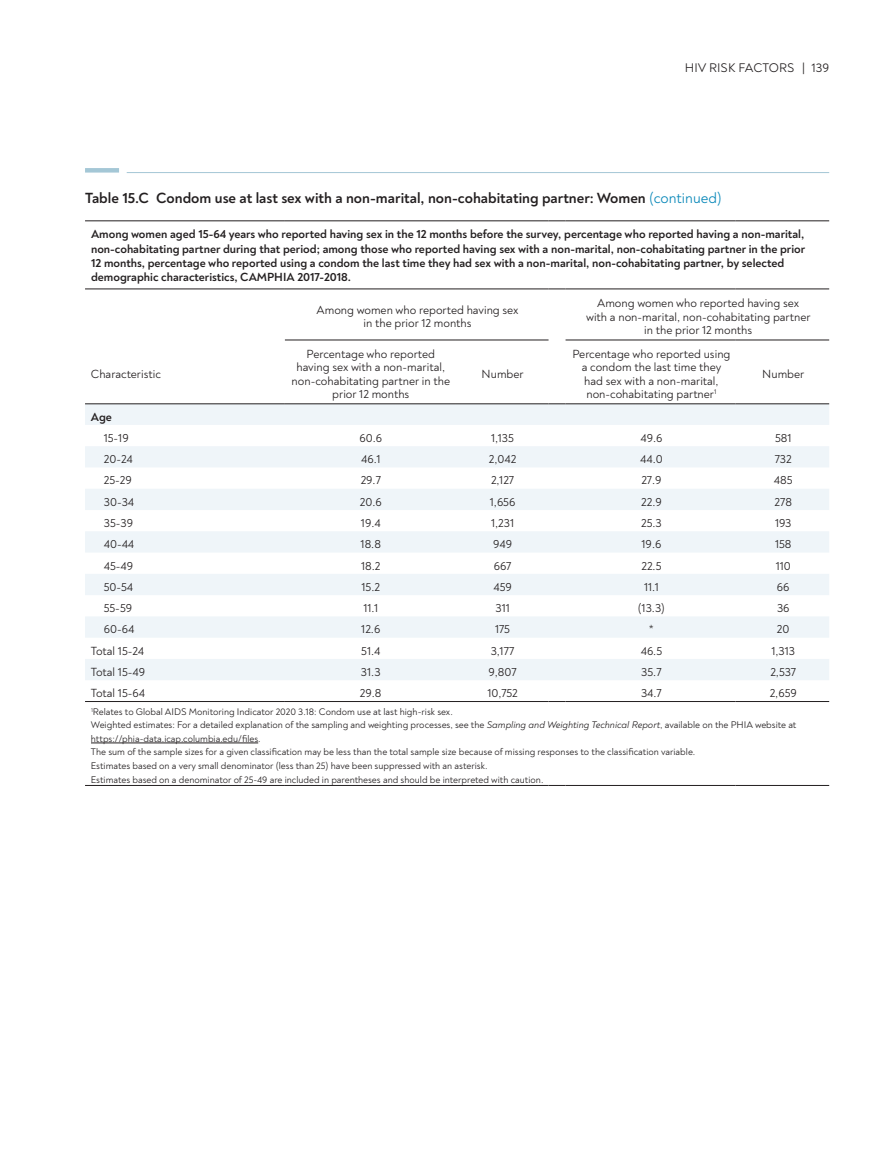
<style>
.page{position:relative;width:893px;height:1149px;background:#fff}
.page>*{position:absolute;margin:0;border:0;box-sizing:border-box;transform-origin:0 0}
.t1{font:700 15px "Noah";color:#231f20}
.t2{font:12.75px "Noah";letter-spacing:.005em;color:#231f20}
.t3{font:12px/13.5px "Noah";color:#231f20;text-align:center}
.t4{font:700 12px/14.4px "Noah";color:#231f20}
.t5{font:9.75px/13.5px "Noah";color:#231f20}
.s1{font-weight:400;color:#0a88b9}
.s2{font-style:italic}
</style>
<div class="page">
<hr style="left:85px;top:168px;width:34px;height:4px;background:#a4c7d6">
<hr style="left:127px;top:172px;width:702px;height:1px;background:#a4c7d6">
<svg style="left:85px;top:404px;width:744px;height:276px;fill:#eff5f9"></svg>
<hr style="left:85px;top:784px;width:200px;height:1px;background:#231f20">
<hr style="left:285px;top:784px;width:170px;height:1px;background:#231f20">
<hr style="left:455px;top:784px;width:94px;height:1px;background:#231f20">
<hr style="left:566px;top:784px;width:170px;height:1px;background:#231f20">
<hr style="left:736px;top:784px;width:93px;height:1px;background:#231f20">
<hr style="left:85px;top:220px;width:200px;height:1px;background:#231f20">
<hr style="left:285px;top:220px;width:170px;height:1px;background:#231f20">
<hr style="left:455px;top:220px;width:94px;height:1px;background:#231f20">
<svg style="left:549px;top:220px;width:17px;height:1px"></svg>
<hr style="left:566px;top:220px;width:170px;height:1px;background:#231f20">
<hr style="left:736px;top:220px;width:93px;height:1px;background:#231f20">
<hr style="left:85px;top:288px;width:200px;height:1px;background:#231f20">
<hr style="left:285px;top:288px;width:170px;height:1px;background:#231f20">
<hr style="left:455px;top:288px;width:94px;height:1px;background:#231f20">
<svg style="left:549px;top:288px;width:17px;height:1px"></svg>
<hr style="left:566px;top:288px;width:170px;height:1px;background:#231f20">
<hr style="left:736px;top:288px;width:93px;height:1px;background:#231f20">
<hr style="left:285px;top:339px;width:170px;height:1px;background:#231f20">
<hr style="left:455px;top:339px;width:94px;height:1px;background:#231f20">
<hr style="left:566px;top:339px;width:170px;height:1px;background:#231f20">
<hr style="left:736px;top:339px;width:93px;height:1px;background:#231f20">
<hr style="left:85px;top:403px;width:200px;height:1px;background:#231f20">
<hr style="left:285px;top:403px;width:170px;height:1px;background:#231f20">
<hr style="left:455px;top:403px;width:94px;height:1px;background:#231f20">
<svg style="left:549px;top:403px;width:17px;height:1px"></svg>
<hr style="left:566px;top:403px;width:170px;height:1px;background:#231f20">
<hr style="left:736px;top:403px;width:93px;height:1px;background:#231f20">
<hr style="left:85px;top:701px;width:200px;height:1px;background:#231f20">
<hr style="left:285px;top:701px;width:170px;height:1px;background:#231f20">
<hr style="left:455px;top:701px;width:94px;height:1px;background:#231f20">
<svg style="left:549px;top:701px;width:17px;height:1px"></svg>
<hr style="left:566px;top:701px;width:170px;height:1px;background:#231f20">
<hr style="left:736px;top:701px;width:93px;height:1px;background:#231f20">
<hr style="left:91px;top:742px;width:167px;height:1px;background:#231f20">
<p class="t2" style="left:685px;top:59px;width:69px">HIV Risk Factors</p>
<p class="t2" style="left:802px;top:59px;width:29px">| 139</p>
<p class="t1" style="left:85px;top:189px;width:638px">Table 15.C Condom use at last sex with a non-marital, non-cohabitating partner: Women <span class="s1">(continued)</span></p>
<p class="t4" style="left:91px;top:227px;width:716px">Among women aged 15-64 years who reported having sex in the 12 months before the survey, percentage who reported having a non-marital, non-cohabitating partner during that period; among those who reported having sex with a non-marital, non-cohabitating partner in the prior 12 months, percentage who reported using a condom the last time they had sex with a non-marital, non-cohabitating partner, by selected demographic characteristics, CAMPHIA 2017-2018.</p>
<p class="t3" style="left:317px;top:303px;width:204px">Among women who reported having sex in the prior 12 months</p>
<p class="t3" style="left:586px;top:296px;width:226px">Among women who reported having sex with a non-marital, non-cohabitating partner in the prior 12 months</p>
<p class="t3" style="left:91px;top:367px;width:71px">Characteristic</p>
<p class="t3" style="left:292px;top:347px;width:160px">Percentage who reported having sex with a non-marital, non-cohabitating partner in the prior 12 months</p>
<p class="t3" style="left:572px;top:347px;width:160px">Percentage who reported using a condom the last time they had sex with a non-marital, non-cohabitating partner<sup>1</sup></p>
<p class="t3" style="left:762px;top:367px;width:44px">Number</p>
<p class="t3" style="left:482px;top:367px;width:44px">Number</p>
<p class="t4" style="left:91px;top:409px;width:23px">Age</p>
<p class="t3" style="left:104px;top:431px;width:26px">15-19</p>
<p class="t3" style="left:359px;top:431px;width:24px">60.6</p>
<p class="t3" style="left:491px;top:431px;width:24px">1,135</p>
<p class="t3" style="left:640px;top:431px;width:23px">49.6</p>
<p class="t3" style="left:775px;top:431px;width:18px">581</p>
<p class="t3" style="left:104px;top:452px;width:30px">20-24</p>
<p class="t3" style="left:361px;top:452px;width:21px">46.1</p>
<p class="t3" style="left:489px;top:452px;width:29px">2,042</p>
<p class="t3" style="left:640px;top:452px;width:24px">44.0</p>
<p class="t3" style="left:775px;top:452px;width:19px">732</p>
<p class="t3" style="left:104px;top:473px;width:29px">25-29</p>
<p class="t3" style="left:361px;top:473px;width:22px">29.7</p>
<p class="t3" style="left:491px;top:473px;width:25px">2,127</p>
<p class="t3" style="left:641px;top:473px;width:22px">27.9</p>
<p class="t3" style="left:774px;top:473px;width:20px">485</p>
<p class="t3" style="left:104px;top:495px;width:32px">30-34</p>
<p class="t3" style="left:360px;top:495px;width:23px">20.6</p>
<p class="t3" style="left:490px;top:495px;width:27px">1,656</p>
<p class="t3" style="left:641px;top:495px;width:22px">22.9</p>
<p class="t3" style="left:774px;top:495px;width:19px">278</p>
<p class="t3" style="left:104px;top:516px;width:31px">35-39</p>
<p class="t3" style="left:361px;top:516px;width:21px">19.4</p>
<p class="t3" style="left:491px;top:516px;width:25px">1,231</p>
<p class="t3" style="left:641px;top:516px;width:22px">25.3</p>
<p class="t3" style="left:775px;top:516px;width:18px">193</p>
<p class="t3" style="left:104px;top:537px;width:32px">40-44</p>
<p class="t3" style="left:361px;top:537px;width:22px">18.8</p>
<p class="t3" style="left:493px;top:537px;width:20px">949</p>
<p class="t3" style="left:642px;top:537px;width:21px">19.6</p>
<p class="t3" style="left:775px;top:537px;width:18px">158</p>
<p class="t3" style="left:104px;top:558px;width:31px">45-49</p>
<p class="t3" style="left:361px;top:558px;width:21px">18.2</p>
<p class="t3" style="left:494px;top:558px;width:19px">667</p>
<p class="t3" style="left:641px;top:558px;width:22px">22.5</p>
<p class="t3" style="left:776px;top:558px;width:17px">110</p>
<p class="t3" style="left:104px;top:580px;width:31px">50-54</p>
<p class="t3" style="left:362px;top:580px;width:20px">15.2</p>
<p class="t3" style="left:493px;top:580px;width:20px">459</p>
<p class="t3" style="left:644px;top:580px;width:16px">11.1</p>
<p class="t3" style="left:777px;top:580px;width:14px">66</p>
<p class="t3" style="left:104px;top:601px;width:30px">55-59</p>
<p class="t3" style="left:363px;top:601px;width:16px">11.1</p>
<p class="t3" style="left:495px;top:601px;width:16px">311</p>
<p class="t3" style="left:638px;top:601px;width:29px">(13.3)</p>
<p class="t3" style="left:777px;top:601px;width:14px">36</p>
<p class="t3" style="left:104px;top:622px;width:32px">60-64</p>
<p class="t3" style="left:361px;top:622px;width:21px">12.6</p>
<p class="t3" style="left:495px;top:622px;width:16px">175</p>
<p class="t3" style="left:649px;top:622px;width:6px">*</p>
<p class="t3" style="left:777px;top:622px;width:14px">20</p>
<p class="t3" style="left:91px;top:643px;width:55px">Total 15-24</p>
<p class="t3" style="left:361px;top:643px;width:21px">51.4</p>
<p class="t3" style="left:491px;top:643px;width:25px">3,177</p>
<p class="t3" style="left:641px;top:643px;width:23px">46.5</p>
<p class="t3" style="left:771px;top:643px;width:25px">1,313</p>
<p class="t3" style="left:91px;top:665px;width:56px">Total 15-49</p>
<p class="t3" style="left:361px;top:665px;width:21px">31.3</p>
<p class="t3" style="left:488px;top:665px;width:30px">9,807</p>
<p class="t3" style="left:641px;top:665px;width:22px">35.7</p>
<p class="t3" style="left:770px;top:665px;width:27px">2,537</p>
<p class="t3" style="left:91px;top:686px;width:56px">Total 15-64</p>
<p class="t3" style="left:360px;top:686px;width:23px">29.8</p>
<p class="t3" style="left:487px;top:686px;width:32px">10,752</p>
<p class="t3" style="left:641px;top:686px;width:22px">34.7</p>
<p class="t3" style="left:770px;top:686px;width:29px">2,659</p>
<p class="t5" style="left:91px;top:704px;width:707px"><sup>1</sup>Relates to Global AIDS Monitoring Indicator 2020 3.18: Condom use at last high-risk sex.<br>Weighted estimates: For a detailed explanation of the sampling and weighting processes, see the <span class="s2">Sampling and Weighting Technical Report</span>, available on the PHIA website at https://phia-data.icap.columbia.edu/files.<br>The sum of the sample sizes for a given classification may be less than the total sample size because of missing responses to the classification variable.<br>Estimates based on a very small denominator (less than 25) have been suppressed with an asterisk.<br>Estimates based on a denominator of 25-49 are included in parentheses and should be interpreted with caution.</p>
</div>
